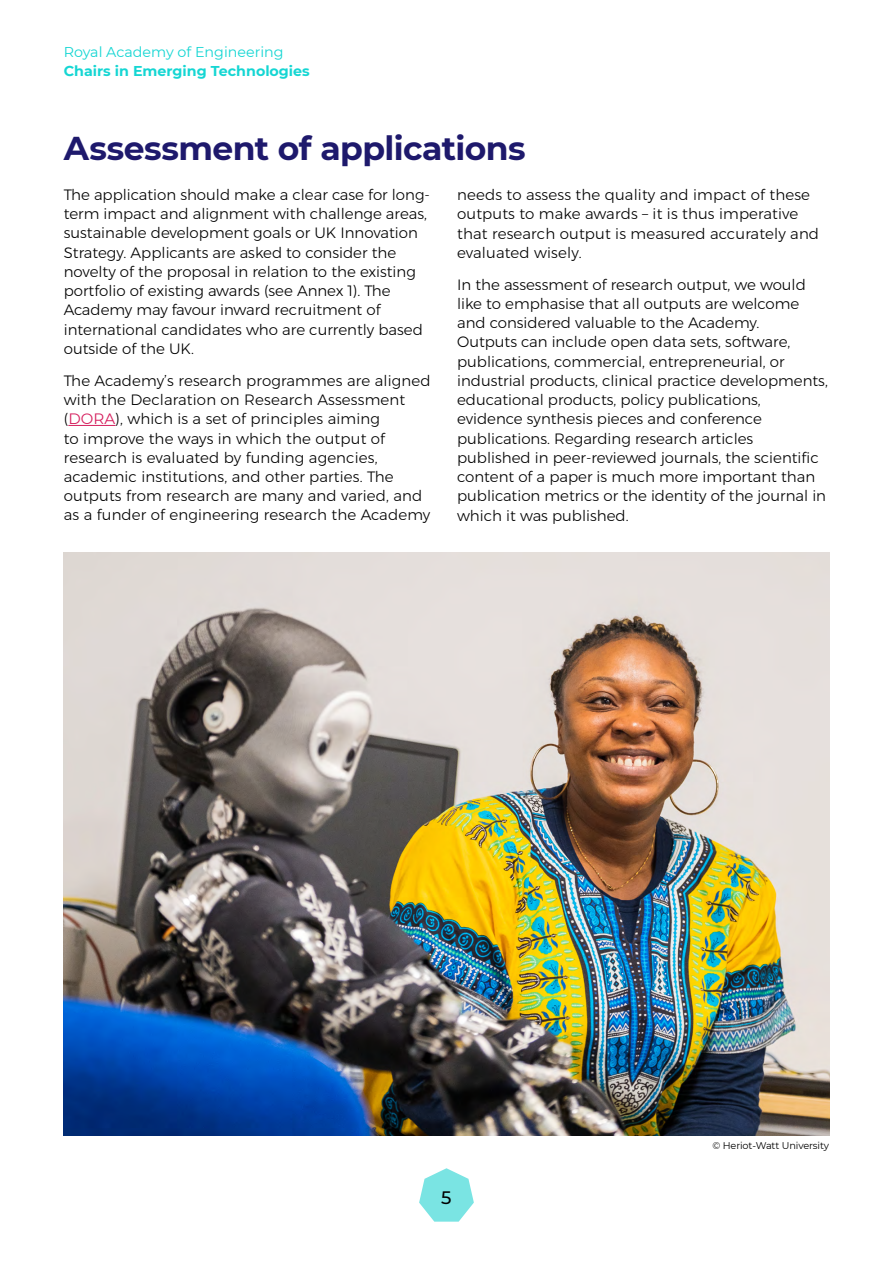
<style>
.page{position:relative;width:893px;height:1263px;background:#fff}
.page>*{position:absolute;margin:0;border:0;box-sizing:border-box;transform-origin:0 0}
.t1{font:700 33px "Montserrat";letter-spacing:-.015em;color:#1e196c}
.t2{font:500 18px "Montserrat";color:#000}
.t3{font:300 15px/19.2px "Montserrat";color:#000}
.t4{font:700 14.25px "Montserrat";color:#15d6d3}
.t5{font:14.25px "Montserrat";color:#15d6d3}
.t6{font:9.75px "Montserrat";letter-spacing:-.01em;color:#000}
.s1{font-weight:400;color:#d51e5d}
</style>
<div class="page">
<hr style="left:68px;top:425px;width:48px;height:1px;background:#d51e5d">
<img style="left:64px;top:553px;width:765px;height:582px">
<svg style="left:419px;top:1168px;width:55px;height:53px"></svg>
<p class="t5" style="left:64px;top:43px;width:221px">Royal Academy of Engineering</p>
<p class="t4" style="left:64px;top:60px;width:247px">Chairs in Emerging Technologies</p>
<h1 class="t1" style="left:64px;top:124px;width:463px">Assessment of applications</h1>
<p class="t3" style="left:64px;top:185px;width:368px">The application should make a clear case for long&shy;term impact and alignment with challenge areas, sustainable development goals or UK Innovation Strategy. Applicants are asked to consider the novelty of the proposal in relation to the existing portfolio of existing awards (see Annex 1). The Academy may favour inward recruitment of international candidates who are currently based outside of the UK.</p>
<p class="t3" style="left:64px;top:371px;width:368px">The Academy’s research programmes are aligned with the Declaration on Research Assessment (<span class="s1">DORA</span>), which is a set of principles aiming<br>to improve the ways in which the output of research is evaluated by funding agencies, academic institutions, and other parties. The outputs from research are many and varied, and as a funder of engineering research the Academy</p>
<p class="t3" style="left:457px;top:185px;width:363px">needs to assess the quality and impact of these outputs to make awards – it is thus imperative that research output is measured accurately and evaluated wisely.</p>
<p class="t3" style="left:457px;top:275px;width:372px">In the assessment of research output, we would like to emphasise that all outputs are welcome and considered valuable to the Academy.<br>Outputs can include open data sets, software, publications, commercial, entrepreneurial, or industrial products, clinical practice developments, educational products, policy publications, evidence synthesis pieces and conference publications. Regarding research articles published in peer-reviewed journals, the scientific content of a paper is much more important than publication metrics or the identity of the journal in which it was published.</p>
<p class="t2" style="left:441px;top:1185px;width:12px">5</p>
<p class="t6" style="left:712px;top:1139px;width:118px">© Heriot-Watt University</p>
</div>
